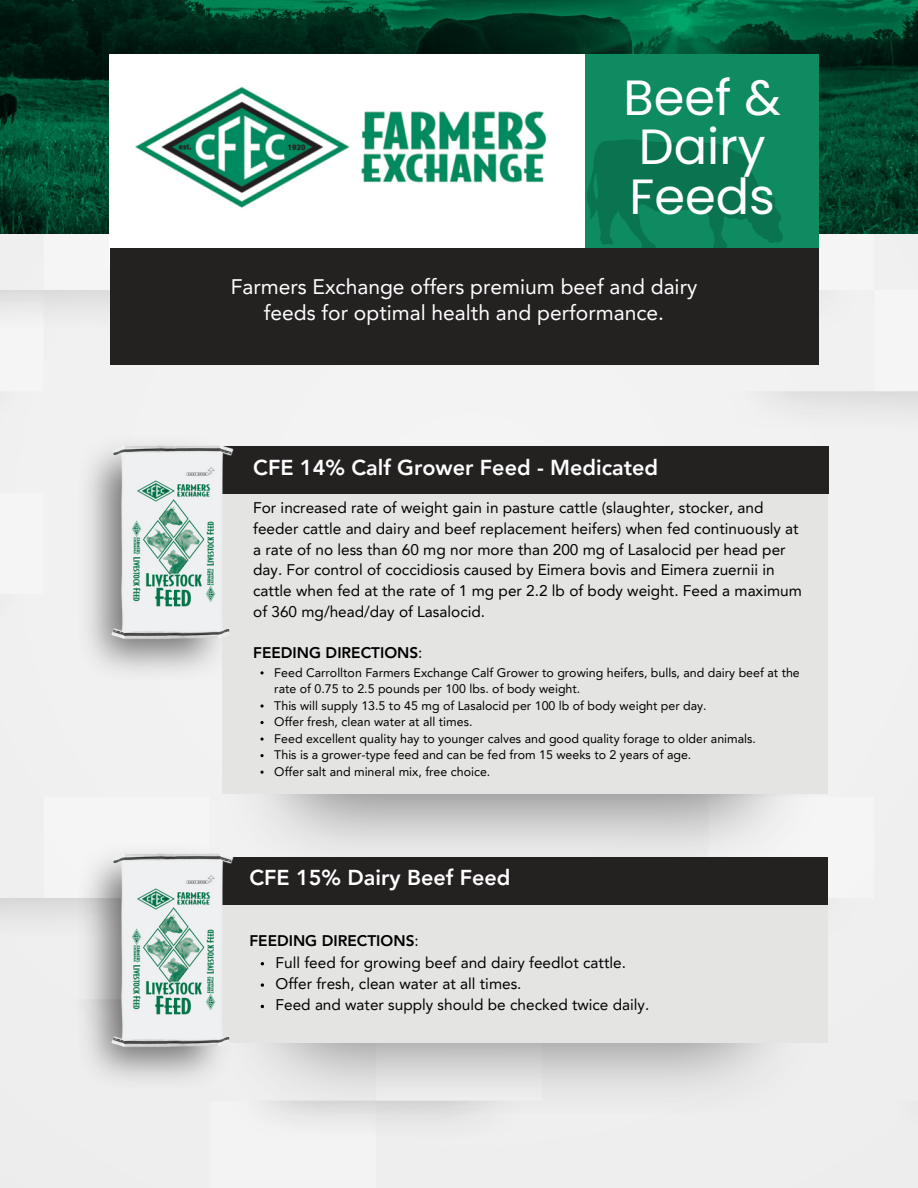
<style>
.page{position:relative;width:918px;height:1188px;background:#fff}
.page>*{position:absolute;margin:0;border:0;box-sizing:border-box;transform-origin:0 0}
.t1{font:49.5px/49.5px "Poppins";color:#fff}
.t2{font:800 21.6px "Avenir LT Pro";color:#fff}
.t3{font:21px/25.3px "Avenir LT Pro";color:#fff;text-align:center}
.t4{font:15.45px/20.7px "Avenir LT Pro";color:#000}
.t5{font:800 15.45px "Avenir LT Pro";color:#000}
.t6{font:12.45px/16.5px "Avenir LT Pro";color:#000}
.s1{font-weight:400}
</style>
<div class="page">
<div style="left:0;top:233px;width:918px;height:955px;background:#f1f1f1"></div>
<img style="left:0;top:0;width:918px;height:233px">
<div style="left:578px;top:54px;width:241px;height:203px;background:#0e8b61"></div>
<svg style="left:586px;top:139px;width:197px;height:109px"></svg>
<div style="left:109px;top:54px;width:476px;height:211px;background:#fff"></div>
<img style="left:135px;top:86px;width:412px;height:122px">
<div style="left:111px;top:248px;width:708px;height:117px;background:#242121"></div>
<img style="left:79px;top:437px;width:153px;height:244px">
<img style="left:229px;top:794px;width:585px;height:63px">
<div style="left:223px;top:487px;width:605px;height:307px;background:#e4e4e3"></div>
<div style="left:214px;top:447px;width:615px;height:47px;background:#242121"></div>
<img style="left:105px;top:441px;width:134px;height:202px">
<svg style="left:260px;top:704px;width:4px;height:4px"></svg>
<svg style="left:260px;top:721px;width:4px;height:3px"></svg>
<svg style="left:260px;top:754px;width:4px;height:3px"></svg>
<svg style="left:260px;top:771px;width:4px;height:3px"></svg>
<img style="left:225px;top:1042px;width:585px;height:71px">
<img style="left:79px;top:845px;width:153px;height:244px">
<div style="left:219px;top:897px;width:609px;height:145px;background:#e4e4e3"></div>
<div style="left:211px;top:857px;width:617px;height:47px;background:#242121"></div>
<img style="left:105px;top:850px;width:134px;height:201px">
<svg style="left:261px;top:983px;width:3px;height:4px"></svg>
<p class="t1" style="left:623px;top:73px;width:159px">Beef &amp;<br>Dairy<br>Feeds</p>
<p class="t3" style="left:231px;top:276px;width:468px">Farmers Exchange offers premium beef and dairy feeds for optimal health and performance.</p>
<p class="t2" style="left:253px;top:458px;width:406px">CFE 14% Calf Grower Feed - Medicated</p>
<p class="t4" style="left:253px;top:499px;width:550px">For increased rate of weight gain in pasture cattle (slaughter, stocker, and feeder cattle and dairy and beef replacement heifers) when fed continuously at a rate of no less than 60 mg nor more than 200 mg of Lasalocid per head per day. For control of coccidiosis caused by Eimera bovis and Eimera zuernii in cattle when fed at the rate of 1 mg per 2.2 lb of body weight. Feed a maximum of 360 mg/head/day of Lasalocid.</p>
<p class="t5" style="left:253px;top:646px;width:171px">FEEDING DIRECTIONS<span class="s1">:</span></p>
<p class="t6" style="left:274px;top:665px;width:527px">Feed Carrollton Farmers Exchange Calf Grower to growing heifers, bulls, and dairy beef at the rate of 0.75 to 2.5 pounds per 100 lbs. of body weight.</p>
<p class="t6" style="left:274px;top:698px;width:434px">This will supply 13.5 to 45 mg of Lasalocid per 100 lb of body weight per day.</p>
<p class="t6" style="left:274px;top:715px;width:200px">Offer fresh, clean water at all times.</p>
<p class="t6" style="left:274px;top:731px;width:483px">Feed excellent quality hay to younger calves and good quality forage to older animals.</p>
<p class="t6" style="left:274px;top:748px;width:419px">This is a grower-type feed and can be fed from 15 weeks to 2 years of age.</p>
<p class="t6" style="left:274px;top:764px;width:218px">Offer salt and mineral mix, free choice.</p>
<p class="t2" style="left:249px;top:869px;width:263px">CFE 15% Dairy Beef Feed</p>
<p class="t5" style="left:249px;top:935px;width:171px">FEEDING DIRECTIONS<span class="s1">:</span></p>
<p class="t4" style="left:276px;top:953px;width:352px">Full feed for growing beef and dairy feedlot cattle.</p>
<p class="t4" style="left:276px;top:975px;width:247px">Offer fresh, clean water at all times.</p>
<p class="t4" style="left:276px;top:996px;width:375px">Feed and water supply should be checked twice daily.</p>
</div>
